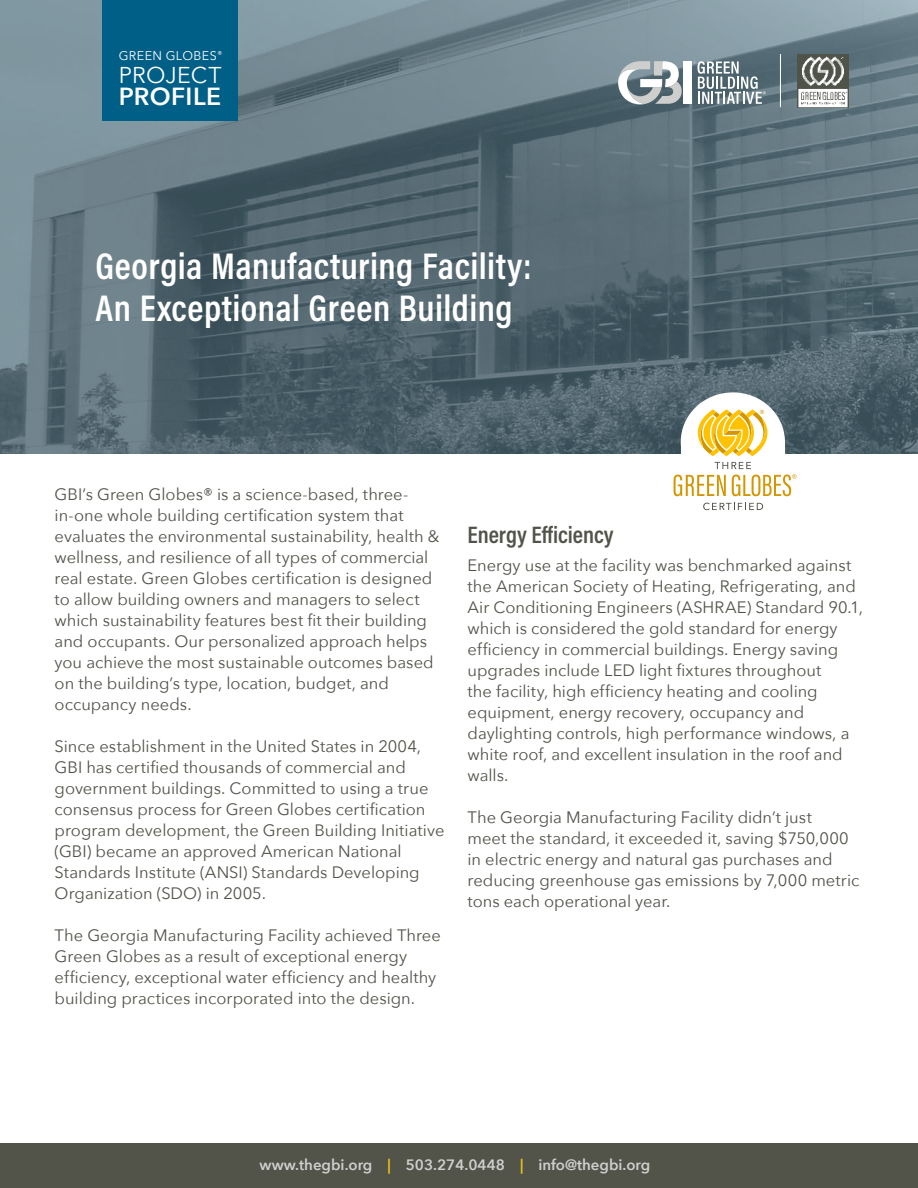
<style>
.page{position:relative;width:918px;height:1188px;background:#fff}
.page>*{position:absolute;margin:0;border:0;box-sizing:border-box;transform-origin:0 0}
.t1{font:600 37.5px "Acumin Pro Cond";letter-spacing:.01em;color:#fff}
.t2{font:600 24.75px "Avenir Next";letter-spacing:.015em;color:#fff}
.Body{font:600 24px "Acumin Pro Cond";letter-spacing:-.005em;color:#51534a}
.t3{font:22.8px "Avenir Next";letter-spacing:.01em;color:#fff}
.Body-2{font:16.5px/21px "Avenir Next";color:#51534a}
.Small_body_copy{font:16.5px/21px "Avenir Next";color:#4f534a}
.t4{font:600 15px "Avenir Next";color:#d0cfcd}
.t5{font:12.6px "Avenir Next";letter-spacing:.035em;color:#fff}
.s1{color:#f3c317}
</style>
<div class="page">
<svg style="left:0;top:0;width:918px;height:454px;background:#5c717a"></svg>
<div style="left:683px;top:61px;width:9px;height:43px;background:#fff"></div>
<svg style="left:618px;top:61px;width:64px;height:43px"></svg>
<svg style="left:693px;top:61px;width:73px;height:43px"></svg>
<div style="left:102px;top:0;width:135px;height:121px;background:#005f86"></div>
<img style="left:797px;top:54px;width:52px;height:53px">
<hr style="left:780px;top:54px;width:1px;height:53px;background:#fff">
<div style="left:0;top:1143px;width:918px;height:45px;background:#52544a"></div>
<svg style="left:674px;top:392px;width:123px;height:118px"></svg>
<p class="t5" style="left:119px;top:45px;width:105px">GREEN GLOBES<sup>®</sup></p>
<p class="t3" style="left:119px;top:56px;width:104px">PROJECT</p>
<p class="t2" style="left:119px;top:76px;width:104px">PROFILE</p>
<p class="t1" style="left:95px;top:241px;width:438px">Georgia Manufacturing Facility:</p>
<p class="t1" style="left:95px;top:283px;width:419px">An Exceptional Green Building</p>
<p class="Body-2" style="left:55px;top:483px;width:386px">GBI’s Green Globes® is a science-based, three&shy;in-one whole building certification system that evaluates the environmental sustainability, health &amp; wellness, and resilience of all types of commercial real estate. Green Globes certification is designed to allow building owners and managers to select which sustainability features best fit their building and occupants. Our personalized approach helps you achieve the most sustainable outcomes based on the building’s type, location, budget, and occupancy needs.</p>
<p class="Body-2" style="left:55px;top:735px;width:391px">Since establishment in the United States in 2004, GBI has certified thousands of commercial and government buildings. Committed to using a true consensus process for Green Globes certification program development, the Green Building Initiative (GBI) became an approved American National Standards Institute (ANSI) Standards Developing Organization (SDO) in 2005.</p>
<p class="Body-2" style="left:55px;top:924px;width:388px">The Georgia Manufacturing Facility achieved Three Green Globes as a result of exceptional energy efficiency, exceptional water efficiency and healthy building practices incorporated into the design.</p>
<p class="Body" style="left:468px;top:519px;width:148px">Energy Efficiency</p>
<p class="Body-2" style="left:468px;top:554px;width:397px">Energy use at the facility was benchmarked against the American Society of Heating, Refrigerating, and<br>Air Conditioning Engineers (ASHRAE) Standard 90.1,</p>
<p class="Body-2" style="left:468px;top:617px;width:383px">which is considered the gold standard for energy efficiency in commercial buildings. Energy saving upgrades include LED light fixtures throughout the facility, high efficiency heating and cooling equipment, energy recovery, occupancy and daylighting controls, high performance windows, a white roof, and excellent insulation in the roof and walls.</p>
<p class="Small_body_copy" style="left:468px;top:806px;width:393px">The Georgia Manufacturing Facility didn’t just<br>meet the standard, it exceeded it, saving $750,000 in electric energy and natural gas purchases and reducing greenhouse gas emissions by 7,000 metric tons each operational year.</p>
<p class="t4" style="left:260px;top:1152px;width:392px">www.thegbi.org <span class="s1">|</span> 503.274.0448 <span class="s1">|</span> info@thegbi.org</p>
</div>
